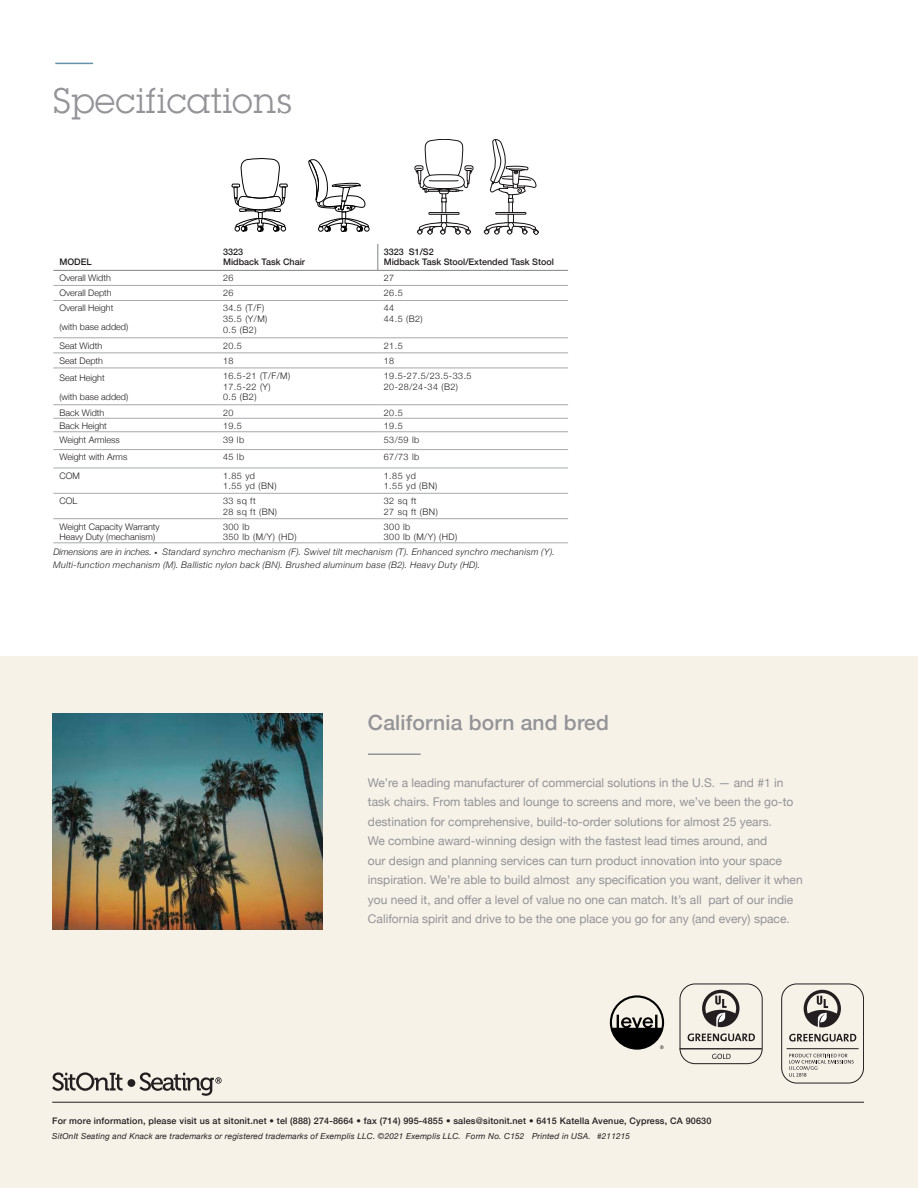
<style>
.page{position:relative;width:918px;height:1188px;background:#fff}
.page>*{position:absolute;margin:0;border:0;box-sizing:border-box;transform-origin:0 0}
.t1{font:34.5px "Lubalin Graph Std";letter-spacing:.025em;color:#949498}
.t2{font:500 21px "Helvetica Neue";letter-spacing:.01em;color:#949498}
.t3{font:12px/19.5px "Helvetica Neue";color:#949498}
.t4{font:300 9px/10.8px "Helvetica Neue";color:#231f20}
.t5{font:italic 300 9px/13.5px "Helvetica Neue";letter-spacing:.035em;color:#231f20}
.t6{font:500 9px "Helvetica Neue";letter-spacing:.02em;color:#231f20}
.t7{font:300 9px/10.5px "Helvetica Neue";letter-spacing:.05em;color:#231f20}
.t8{font:500 9px/10.5px "Helvetica Neue";color:#231f20}
.t9{font:italic 8.25px "Helvetica Neue";letter-spacing:.02em;color:#231f20}
.s1{font-size:6px}
</style>
<div class="page">
<svg style="left:232px;top:158px;width:56px;height:74px"></svg>
<svg style="left:308px;top:159px;width:61px;height:73px"></svg>
<svg style="left:415px;top:139px;width:124px;height:96px"></svg>
<hr style="left:55px;top:63px;width:38px;height:1px;background:#6492a9">
<div style="left:0;top:657px;width:918px;height:531px;background:#f6f2e8"></div>
<hr style="left:52px;top:1102px;width:812px;height:1px;background:#231f20">
<svg style="left:52px;top:1072px;width:170px;height:24px"></svg>
<img style="left:52px;top:714px;width:270px;height:216px">
<hr style="left:368px;top:753px;width:53px;height:2px;background:#949498">
<div style="left:781px;top:984px;width:83px;height:100px;border:1px solid #231f20;border-radius:15px"></div>
<svg style="left:804px;top:990px;width:37px;height:38px"></svg>
<svg style="left:789px;top:1054px;width:65px;height:23px"></svg>
<hr style="left:787px;top:1048px;width:72px;height:1px;background:#231f20">
<svg style="left:789px;top:1034px;width:67px;height:8px"></svg>
<div style="left:680px;top:984px;width:83px;height:80px;border:1px solid #231f20;border-radius:15px"></div>
<hr style="left:680px;top:1048px;width:82px;height:1px;background:#231f20">
<svg style="left:712px;top:1054px;width:19px;height:5px"></svg>
<svg style="left:688px;top:990px;width:67px;height:51px"></svg>
<svg style="left:610px;top:995px;width:54px;height:55px"></svg>
<hr style="left:53px;top:285px;width:164px;height:1px;background:#a8a9ad">
<hr style="left:217px;top:285px;width:161px;height:1px;background:#a8a9ad">
<hr style="left:378px;top:285px;width:190px;height:1px;background:#a8a9ad">
<hr style="left:53px;top:300px;width:164px;height:1px;background:#a8a9ad">
<hr style="left:217px;top:300px;width:161px;height:1px;background:#a8a9ad">
<hr style="left:378px;top:300px;width:190px;height:1px;background:#a8a9ad">
<hr style="left:53px;top:338px;width:164px;height:1px;background:#a8a9ad">
<hr style="left:217px;top:338px;width:161px;height:1px;background:#a8a9ad">
<hr style="left:378px;top:338px;width:190px;height:1px;background:#a8a9ad">
<hr style="left:53px;top:353px;width:164px;height:1px;background:#a8a9ad">
<hr style="left:217px;top:353px;width:161px;height:1px;background:#a8a9ad">
<hr style="left:378px;top:353px;width:190px;height:1px;background:#a8a9ad">
<hr style="left:53px;top:368px;width:164px;height:1px;background:#a8a9ad">
<hr style="left:217px;top:368px;width:161px;height:1px;background:#a8a9ad">
<hr style="left:378px;top:368px;width:190px;height:1px;background:#a8a9ad">
<hr style="left:53px;top:405px;width:164px;height:1px;background:#a8a9ad">
<hr style="left:217px;top:405px;width:161px;height:1px;background:#a8a9ad">
<hr style="left:378px;top:405px;width:190px;height:1px;background:#a8a9ad">
<hr style="left:53px;top:418px;width:164px;height:1px;background:#a8a9ad">
<hr style="left:217px;top:418px;width:161px;height:1px;background:#a8a9ad">
<hr style="left:378px;top:418px;width:190px;height:1px;background:#a8a9ad">
<hr style="left:53px;top:432px;width:164px;height:1px;background:#a8a9ad">
<hr style="left:217px;top:432px;width:161px;height:1px;background:#a8a9ad">
<hr style="left:378px;top:432px;width:190px;height:1px;background:#a8a9ad">
<hr style="left:53px;top:449px;width:164px;height:1px;background:#a8a9ad">
<hr style="left:217px;top:449px;width:161px;height:1px;background:#a8a9ad">
<hr style="left:378px;top:449px;width:190px;height:1px;background:#a8a9ad">
<hr style="left:53px;top:468px;width:164px;height:1px;background:#a8a9ad">
<hr style="left:217px;top:468px;width:161px;height:1px;background:#a8a9ad">
<hr style="left:378px;top:468px;width:190px;height:1px;background:#a8a9ad">
<hr style="left:53px;top:493px;width:164px;height:1px;background:#a8a9ad">
<hr style="left:217px;top:493px;width:161px;height:1px;background:#a8a9ad">
<hr style="left:378px;top:493px;width:190px;height:1px;background:#a8a9ad">
<hr style="left:53px;top:518px;width:164px;height:1px;background:#a8a9ad">
<hr style="left:217px;top:518px;width:161px;height:1px;background:#a8a9ad">
<hr style="left:378px;top:518px;width:190px;height:1px;background:#a8a9ad">
<hr style="left:53px;top:543px;width:164px;height:1px;background:#a8a9ad">
<hr style="left:217px;top:543px;width:161px;height:1px;background:#a8a9ad">
<hr style="left:378px;top:543px;width:190px;height:1px;background:#a8a9ad">
<hr style="left:53px;top:270px;width:164px;height:1px;background:#808285">
<hr style="left:217px;top:270px;width:161px;height:1px;background:#808285">
<hr style="left:378px;top:270px;width:190px;height:1px;background:#808285">
<svg style="left:378px;top:244px;width:5px;height:26px"></svg>
<h1 class="t1" style="left:53px;top:79px;width:240px">Specifications</h1>
<p class="t6" style="left:59px;top:255px;width:34px">MODEL</p>
<p class="t8" style="left:223px;top:246px;width:83px">3323<br>Midback Task Chair</p>
<p class="t8" style="left:384px;top:246px;width:172px">3323 S1/S2<br>Midback Task Stool/Extended Task Stool</p>
<p class="t4" style="left:59px;top:272px;width:53px">Overall Width</p>
<p class="t4" style="left:223px;top:272px;width:12px">26</p>
<p class="t4" style="left:384px;top:272px;width:12px">27</p>
<p class="t4" style="left:59px;top:287px;width:54px">Overall Depth</p>
<p class="t4" style="left:223px;top:287px;width:12px">26</p>
<p class="t4" style="left:384px;top:287px;width:20px">26.5</p>
<p class="t4" style="left:59px;top:298px;width:70px;line-height:19.2px">Overall Height (with base added)</p>
<p class="t4" style="left:223px;top:302px;width:46px">34.5 (T/F)<br>35.5 (Y/M)<br>0.5 (B2)</p>
<p class="t4" style="left:384px;top:302px;width:40px">44<br>44.5 (B2)</p>
<p class="t4" style="left:59px;top:339px;width:44px">Seat Width</p>
<p class="t4" style="left:223px;top:339px;width:20px">20.5</p>
<p class="t4" style="left:384px;top:339px;width:20px">21.5</p>
<p class="t4" style="left:59px;top:354px;width:45px">Seat Depth</p>
<p class="t4" style="left:223px;top:354px;width:12px">18</p>
<p class="t4" style="left:384px;top:354px;width:12px">18</p>
<p class="t4" style="left:59px;top:368px;width:70px;line-height:19.2px">Seat Height<br>(with base added)</p>
<p class="t4" style="left:223px;top:370px;width:69px">16.5-21 (T/F/M)<br>17.5-22 (Y)<br>0.5 (B2)</p>
<p class="t7" style="left:384px;top:370px;width:89px">19.5-27.5/23.5-33.5<br>20-28/24-34 (B2)</p>
<p class="t4" style="left:59px;top:406px;width:47px">Back Width</p>
<p class="t4" style="left:223px;top:406px;width:12px">20</p>
<p class="t4" style="left:384px;top:406px;width:20px">20.5</p>
<p class="t4" style="left:59px;top:420px;width:49px">Back Height</p>
<p class="t4" style="left:223px;top:420px;width:20px">19.5</p>
<p class="t4" style="left:384px;top:420px;width:20px">19.5</p>
<p class="t4" style="left:59px;top:433px;width:62px">Weight Armless</p>
<p class="t4" style="left:223px;top:433px;width:23px">39 lb</p>
<p class="t4" style="left:384px;top:433px;width:37px">53/59 lb</p>
<p class="t4" style="left:59px;top:451px;width:70px">Weight with Arms</p>
<p class="t4" style="left:223px;top:451px;width:23px">45 lb</p>
<p class="t4" style="left:384px;top:451px;width:37px">67/73 lb</p>
<p class="t4" style="left:59px;top:470px;width:22px">COM</p>
<p class="t4" style="left:223px;top:470px;width:55px">1.85 yd<br>1.55 yd (BN)</p>
<p class="t4" style="left:384px;top:470px;width:55px">1.85 yd<br>1.55 yd (BN)</p>
<p class="t4" style="left:59px;top:495px;width:19px">COL</p>
<p class="t7" style="left:223px;top:495px;width:56px">33 sq ft<br>28 sq ft (BN)</p>
<p class="t7" style="left:384px;top:495px;width:56px">32 sq ft<br>27 sq ft (BN)</p>
<p class="t4" style="left:59px;top:520px;width:102px">Weight Capacity Warranty<br>Heavy Duty (mechanism)</p>
<p class="t7" style="left:223px;top:520px;width:75px">300 lb<br>350 lb (M/Y) (HD)</p>
<p class="t7" style="left:384px;top:520px;width:75px">300 lb<br>300 lb (M/Y) (HD)</p>
<p class="t5" style="left:53px;top:544px;width:503px">Dimensions are in inches. <span class="s1">•</span> Standard synchro mechanism (F). Swivel tilt mechanism (T). Enhanced synchro mechanism (Y).<br>Multi-function mechanism (M). Ballistic nylon back (BN). Brushed aluminum base (B2). Heavy Duty (HD).</p>
<h2 class="t2" style="left:368px;top:705px;width:242px">California born and bred</h2>
<p class="t3" style="left:368px;top:773px;width:436px">We’re a leading manufacturer of commercial solutions in the U.S. — and #1 in task chairs. From tables and lounge to screens and more, we’ve been the go-to destination for comprehensive, build-to-order solutions for almost 25 years.<br>We combine award-winning design with the fastest lead times around, and<br>our design and planning services can turn product innovation into your space inspiration. We’re able to build almost any specification you want, deliver it when you need it, and offer a level of value no one can match. It’s all part of our indie California spirit and drive to be the one place you go for any (and every) space.</p>
<p class="t6" style="left:52px;top:1114px;width:661px">For more information, please visit us at sitonit.net • tel (888) 274-8664 • fax (714) 995-4855 • sales@sitonit.net • 6415 Katella Avenue, Cypress, CA 90630</p>
<p class="t9" style="left:52px;top:1131px;width:580px">SitOnIt Seating and Knack are trademarks or registered trademarks of Exemplis LLC. ©2021 Exemplis LLC. Form No. C152 Printed in USA. #211215</p>
</div>
